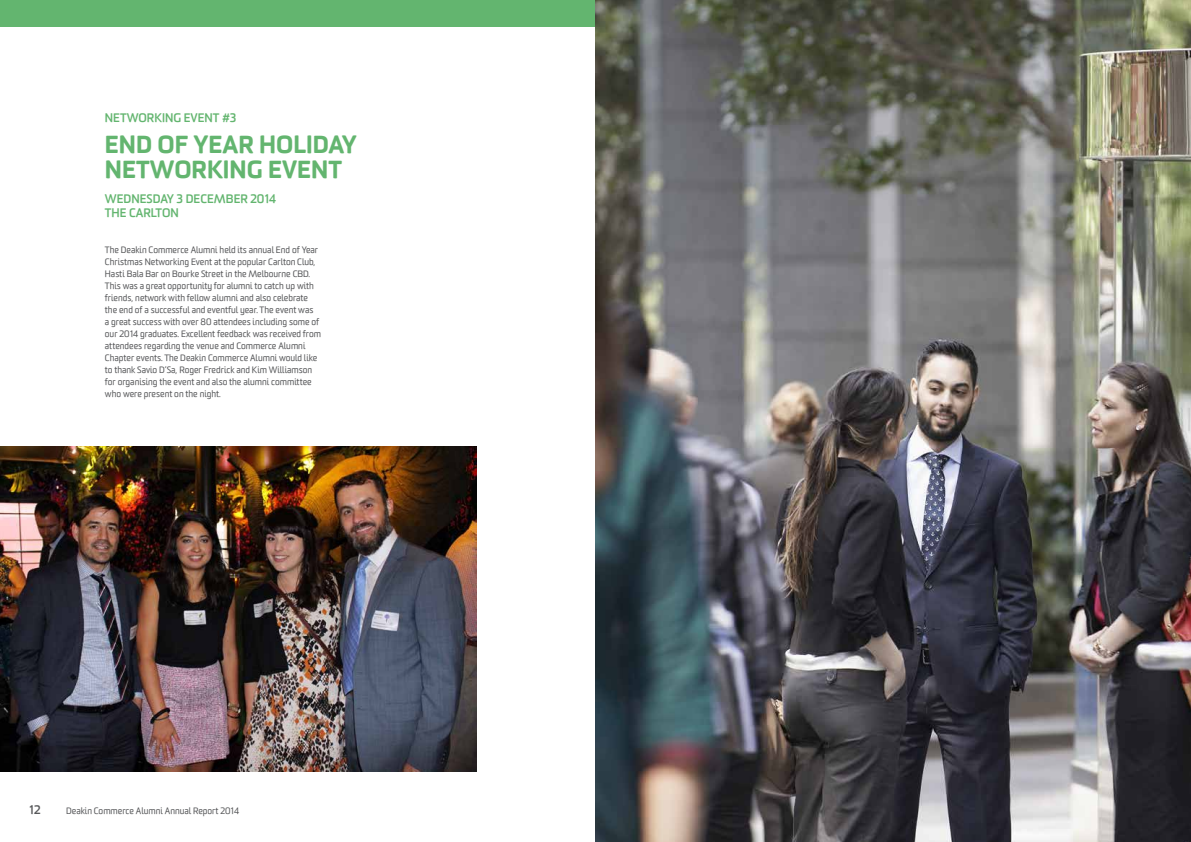
<style>
.page{position:relative;width:1191px;height:842px;background:#fff}
.page>*{position:absolute;margin:0;border:0;box-sizing:border-box;transform-origin:0 0}
.t1{font:900 24px/25px "Worldly";color:#63b56f}
.t2{font:700 12px/14px "Worldly";color:#63b56f}
.t3{font:700 12px "Worldly";color:#58595b}
.t4{font:9px/12px "Worldly";color:#58595b}
</style>
<div class="page">
<div style="left:0;top:0;width:595px;height:26px;background:#63b56f"></div>
<img style="left:595px;top:0;width:596px;height:842px">
<img style="left:0;top:447px;width:476px;height:324px">
<h2 class="t2" style="left:105px;top:111px;width:133px">NETWORKING EVENT #3</h2>
<h1 class="t1" style="left:105px;top:132px;width:253px">END OF YEAR HOLIDAY<br>NETWORKING EVENT</h1>
<h2 class="t2" style="left:105px;top:192px;width:173px">WEDNESDAY 3 DECEMBER 2014<br>THE CARLTON</h2>
<p class="t4" style="left:105px;top:244px;width:218px">The Deakin Commerce Alumni held its annual End of Year Christmas Networking Event at the popular Carlton Club, Hasti Bala Bar on Bourke Street in the Melbourne CBD.<br>This was a great opportunity for alumni to catch up with friends, network with fellow alumni and also celebrate the end of a successful and eventful year. The event was<br>a great success with over 80 attendees including some of our 2014 graduates. Excellent feedback was received from attendees regarding the venue and Commerce Alumni Chapter events. The Deakin Commerce Alumni would like to thank Savio D’Sa, Roger Fredrick and Kim Williamson for organising the event and also the alumni committee who were present on the night.</p>
<h2 class="t3" style="left:29px;top:802px;width:13px">12</h2>
<p class="t4" style="left:66px;top:805px;width:175px">Deakin Commerce Alumni Annual Report 2014</p>
</div>
